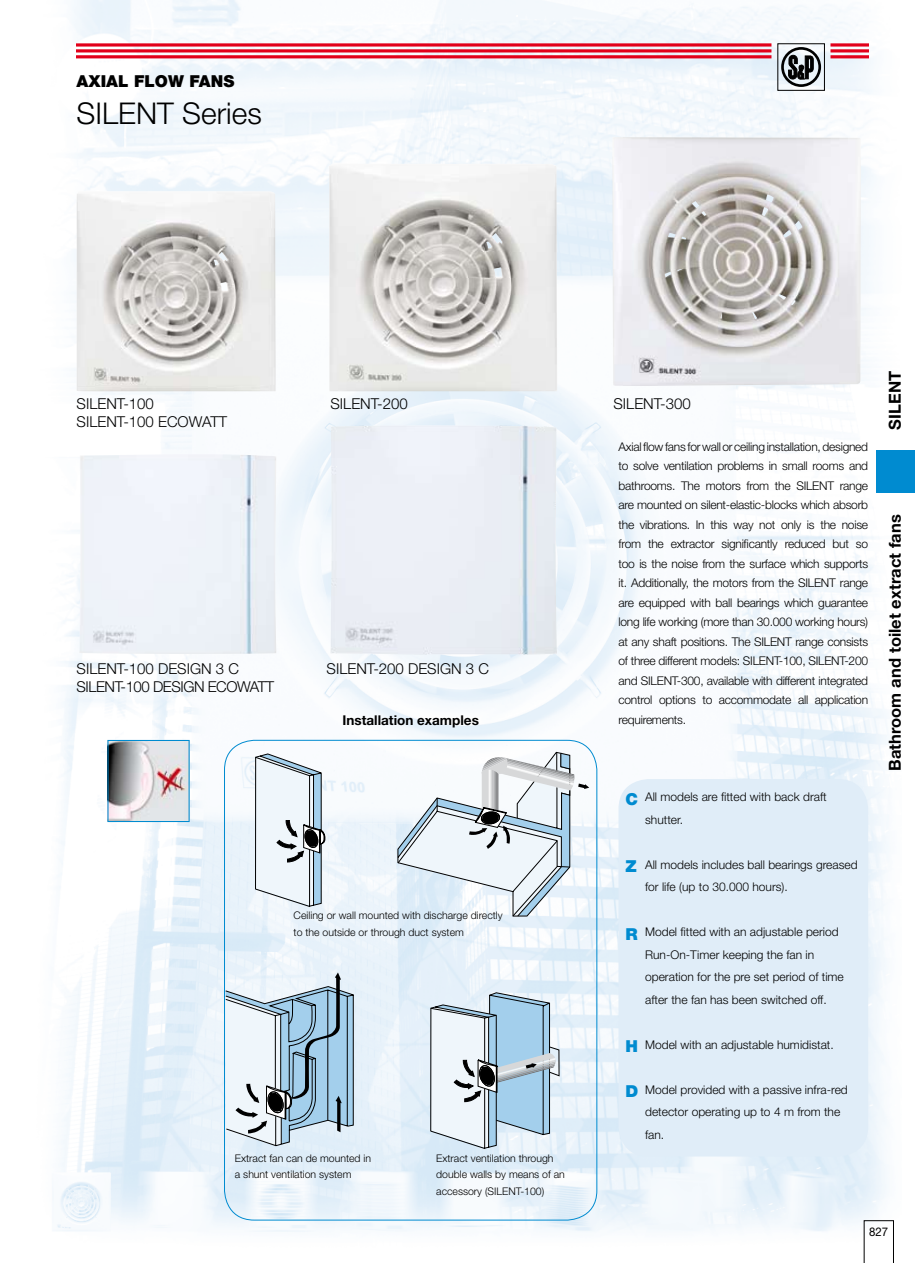
<style>
.page{position:relative;width:915px;height:1263px;background:#fff}
.page>*{position:absolute;margin:0;border:0;box-sizing:border-box;transform-origin:0 0}
.t1{font:300 30px "Helvetica Neue";color:#000}
.t2{font:700 16.5px "Helvetica Neue";color:#000}
.t3{font:900 16.5px "Helvetica Neue";color:#000}
.t4{font:900 16.5px "Helvetica Neue";color:#008bd0}
.t5{font:300 15px/18px "Helvetica Neue";color:#000}
.t6{font:300 15px/18px "Helvetica Neue";letter-spacing:-.03em;color:#000}
.t7{font:700 13.5px "Helvetica Neue";color:#000}
.t8{font:300 12px/19.5px "Helvetica Neue";color:#000}
.t9{font:12px "Helvetica Neue";color:#000;scale:.95 1}
.t10{font:300 10.5px/16.5px "Helvetica Neue";color:#000}
</style>
<div class="page">
<img style="left:53px;top:0;width:847px;height:1263px">
<div style="left:780px;top:47px;width:40px;height:40px;border:3px solid #000;border-radius:50%"></div>
<svg style="left:788px;top:55px;width:25px;height:24px"></svg>
<svg style="left:77px;top:43px;width:694px;height:4px;background:#e53247"></svg>
<hr style="left:77px;top:49px;width:694px;height:3px;background:#e2001a">
<hr style="left:77px;top:55px;width:694px;height:3px;background:#e2001a">
<svg style="left:830px;top:43px;width:37px;height:4px"></svg>
<hr style="left:830px;top:49px;width:37px;height:3px;background:#e2001a">
<hr style="left:830px;top:55px;width:37px;height:3px;background:#e2001a">
<div style="left:876px;top:451px;width:38px;height:42px;background:#008bd0"></div>
<img style="left:77px;top:191px;width:199px;height:200px">
<div style="left:79px;top:454px;width:197px;height:200px;background:#eef2f9"></div>
<img style="left:329px;top:164px;width:229px;height:227px">
<img style="left:612px;top:137px;width:249px;height:249px">
<svg style="left:254px;top:753px;width:71px;height:154px"></svg>
<svg style="left:397px;top:752px;width:192px;height:165px"></svg>
<svg style="left:226px;top:972px;width:128px;height:174px"></svg>
<svg style="left:429px;top:992px;width:130px;height:157px"></svg>
<div style="left:618px;top:779px;width:249px;height:377px;background:#e0edf8;border-radius:30px"></div>
<div style="left:330px;top:425px;width:119px;height:229px;background:#eceff6"></div>
<img style="left:109px;top:742px;width:78px;height:78px">
<div style="left:107px;top:740px;width:82px;height:82px;border:1px solid #008bd0"></div>
<svg style="left:863px;top:1220px;width:30px;height:43px"></svg>
<h2 class="t3" style="left:77px;top:71px;width:159px">AXIAL FLOW FANS</h2>
<h1 class="t1" style="left:77px;top:95px;width:187px">SILENT Series</h1>
<p class="t5" style="left:77px;top:394px;width:152px">SILENT-100<br>SILENT-100 ECOWATT</p>
<p class="t6" style="left:77px;top:659px;width:199px">SILENT-100 DESIGN 3 C<br>SILENT-100 DESIGN ECOWATT</p>
<p class="t5" style="left:330px;top:394px;width:79px">SILENT-200</p>
<p class="t5" style="left:613px;top:394px;width:79px">SILENT-300</p>
<p class="t5" style="left:326px;top:659px;width:164px">SILENT-200 DESIGN 3 C</p>
<p class="t7" style="left:342px;top:712px;width:138px">Installation examples</p>
<p class="t8" style="left:618px;top:436px;width:251px;text-align:justify">Axial flow fans for wall or ceiling installation, designed to solve ventilation problems in small rooms and bathrooms. The motors from the SILENT range are mounted on silent-elastic-blocks which absorb the vibrations. In this way not only is the noise from the extractor significantly reduced but so too is the noise from the surface which supports it. Additionally, the motors from the SILENT range are equipped with ball bearings which guarantee long life working (more than 30.000 working hours) at any shaft positions. The SILENT range consists of three different models: SILENT-100, SILENT-200 and SILENT-300, available with different integrated control options to accommodate all application requirements.</p>
<p class="t10" style="left:293px;top:907px;width:210px">Ceiling or wall mounted with discharge directly to the outside or through duct system</p>
<h2 class="t4" style="left:625px;top:789px;width:14px">C</h2>
<p class="t8" style="left:645px;top:785px;width:183px;line-height:22.5px">All models are fitted with back draft shutter.</p>
<p class="t8" style="left:645px;top:853px;width:214px;line-height:22.5px">All models includes ball bearings greased for life (up to 30.000 hours).</p>
<p class="t8" style="left:645px;top:920px;width:200px;line-height:22.5px">Model fitted with an adjustable period Run-On-Timer keeping the fan in operation for the pre set period of time after the fan has been switched off.</p>
<p class="t8" style="left:645px;top:1034px;width:190px">Model with an adjustable humidistat.</p>
<p class="t8" style="left:645px;top:1078px;width:204px;line-height:22.5px">Model provided with a passive infra-red detector operating up to 4 m from the fan.</p>
<h2 class="t4" style="left:625px;top:856px;width:13px">Z</h2>
<h2 class="t4" style="left:625px;top:924px;width:14px">R</h2>
<h2 class="t4" style="left:625px;top:1036px;width:14px">H</h2>
<h2 class="t4" style="left:625px;top:1081px;width:14px">D</h2>
<p class="t10" style="left:235px;top:1149px;width:138px">Extract fan can de mounted in a shunt ventilation system</p>
<p class="t10" style="left:436px;top:1149px;width:130px">Extract ventilation through double walls by means of an accessory (SILENT-100)</p>
<h2 class="t2" style="left:884px;top:429px;width:60px;rotate:-90deg">SILENT</h2>
<h2 class="t2" style="left:884px;top:771px;width:258px;rotate:-90deg">Bathroom and toilet extract fans</h2>
<p class="t9" style="left:869px;top:1225px;width:22px">827</p>
</div>
